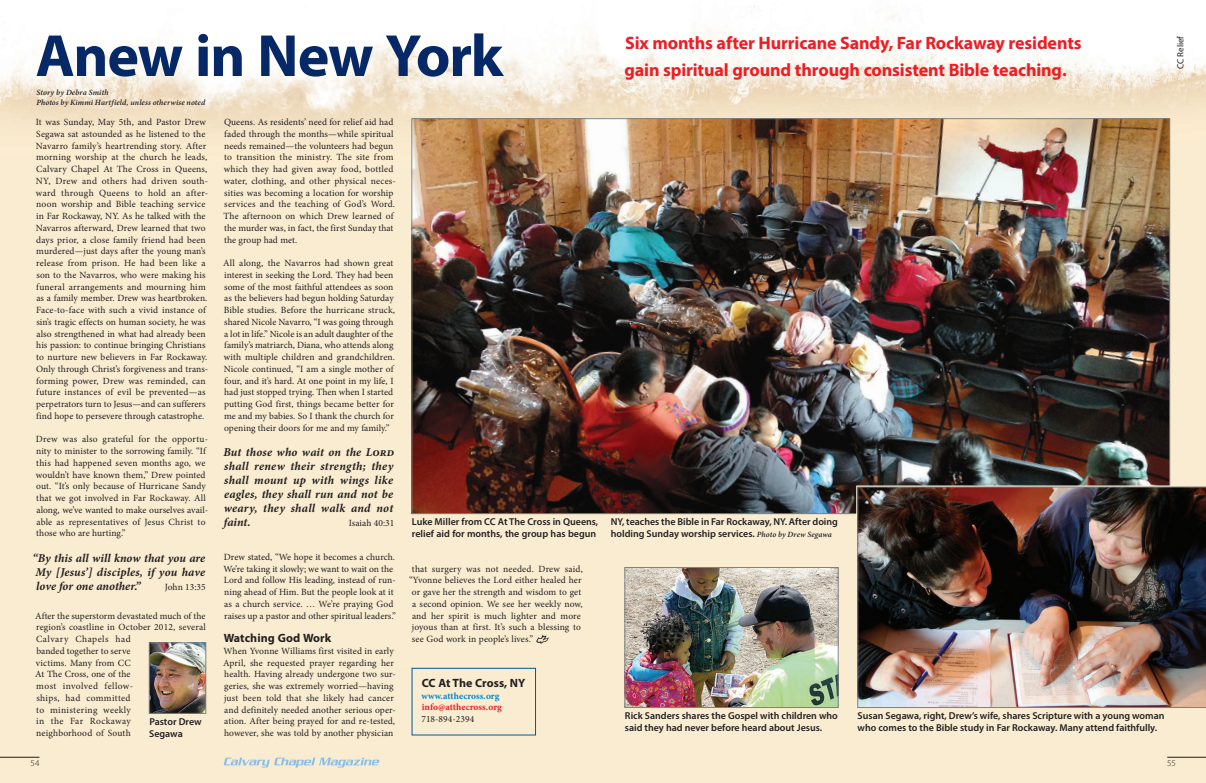
<style>
.page{position:relative;width:1206px;height:783px;background:#fff}
.page>*{position:absolute;margin:0;border:0;box-sizing:border-box;transform-origin:0 0}
.t1{font:700 60px "Myriad Pro";letter-spacing:-.025em;color:#062866}
.t2{font:700 18px/27px "Myriad Pro";letter-spacing:-.005em;color:#ee1d23}
.t3{font:italic 700 12px/14px "Minion Pro";letter-spacing:.01em;color:#231f20;text-align:justify}
.t4{font:700 12px "Myriad Pro";letter-spacing:.005em;color:#231f20}
.t5{font:600 10px/12px "Myriad Pro";color:#231f20}
.t6{font:9.5px/11.8px "Minion Pro";letter-spacing:.01em;color:#231f20}
.t7{font:700 9.5px "Minion Pro";letter-spacing:.005em;color:#ee1d23}
.t8{font:700 9.5px "Minion Pro";letter-spacing:.005em;color:#0089cf}
.t9{font:9px "Myriad Pro";color:#231f20}
.t10{font:300 9px "Myriad Pro";color:#231f20}
.t11{font:italic 600 8px/10px "Minion Pro";letter-spacing:.02em;color:#231f20}
.s1{font-family:"Minion Pro";font-style:italic;font-size:8px}
</style>
<div class="page">
<img style="left:0;top:6px;width:1206px;height:777px">
<svg style="left:536px;top:634px;width:13px;height:10px"></svg>
<img style="left:414px;top:120px;width:754px;height:392px">
<img style="left:627px;top:569px;width:209px;height:137px">
<div style="left:625px;top:567px;width:213px;height:141px;border:1px solid #808285"></div>
<img style="left:151px;top:645px;width:53px;height:67px">
<div style="left:149px;top:643px;width:57px;height:71px;border:1px solid #808285"></div>
<img style="left:857px;top:487px;width:349px;height:221px">
<hr style="left:1167px;top:757px;width:39px;height:1px;background:#231f20">
<hr style="left:0;top:757px;width:39px;height:1px;background:#231f20">
<svg style="left:224px;top:758px;width:155px;height:10px;background:#d2dbd7"></svg>
<div style="left:412px;top:668px;width:124px;height:68px;border:1px solid #015a9d"></div>
<h1 class="t1" style="left:36px;top:17px;width:469px">Anew in New York</h1>
<p class="t11" style="left:36px;top:87px;width:170px">Story by Debra Smith<br>Photos by Kimmi Hartfield, unless otherwise noted</p>
<h2 class="t2" style="left:624px;top:28px;width:459px">Six months after Hurricane Sandy, Far Rockaway residents gain spiritual ground through consistent Bible teaching.</h2>
<p class="t6" style="left:36px;top:116px;width:174px">It was Sunday, May 5th, and Pastor Drew Segawa sat astounded as he listened to the Navarro family’s heartrending story. After morning worship at the church he leads, Calvary Chapel At The Cross in Queens, NY, Drew and others had driven south&shy;ward through Queens to hold an after&shy;noon worship and Bible teaching service in Far Rockaway, NY. As he talked with the Navarros afterward, Drew learned that two days prior, a close family friend had been murdered—just days after the young man’s release from prison. He had been like a son to the Navarros, who were making his funeral arrangements and mourning him as a family member. Drew was heartbroken.<br>Face-to-face with such a vivid instance of sin’s tragic effects on human society, he was also strengthened in what had already been his passion: to continue bringing Christians to nurture new believers in Far Rockaway.<br>Only through Christ’s forgiveness and trans&shy;forming power, Drew was reminded, can future instances of evil be prevented—as perpetrators turn to Jesus—and can sufferers find hope to persevere through catastrophe.</p>
<p class="t6" style="left:36px;top:434px;width:174px">Drew was also grateful for the opportu&shy;nity to minister to the sorrowing family. “If this had happened seven months ago, we wouldn’t have known them,” Drew pointed out. “It’s only because of Hurricane Sandy that we got involved in Far Rockaway. All along, we’ve wanted to make ourselves avail&shy;able as representatives of Jesus Christ to those who are hurting.”</p>
<p class="t3" style="left:33px;top:551px;width:174px">“By this all will know that you are My [Jesus’] disciples, if you have love for one another.”</p>
<p class="t6" style="left:224px;top:116px;width:174px">Queens. As residents’ need for relief aid had faded through the months—while spiritual needs remained—the volunteers had begun to transition the ministry. The site from which they had given away food, bottled water, clothing, and other physical neces&shy;sities was becoming a location for worship services and the teaching of God’s Word.<br>The afternoon on which Drew learned of the murder was, in fact, the first Sunday that the group had met.</p>
<p class="t6" style="left:223px;top:257px;width:173px">All along, the Navarros had shown great interest in seeking the Lord. They had been some of the most faithful attendees as soon as the believers had begun holding Saturday Bible studies. Before the hurricane struck, shared Nicole Navarro, “I was going through a lot in life.” Nicole is an adult daughter of the family’s matriarch, Diana, who attends along with multiple children and grandchildren.<br>Nicole continued, “I am a single mother of four, and it’s hard. At one point in my life, I had just stopped trying. Then when I started putting God first, things became better for me and my babies. So I thank the church for opening their doors for me and my family.”</p>
<p class="t3" style="left:223px;top:445px;width:172px">But those who wait on the Lord shall renew their strength; they shall mount up with wings like eagles, they shall run and not be weary, they shall walk and not faint.</p>
<p class="t5" style="left:412px;top:515px;width:428px">Luke Miller from CC At The Cross in Queens, NY, teaches the Bible in Far Rockaway, NY. After doing relief aid for months, the group has begun</p>
<p class="t6" style="left:349px;top:518px;width:47px">Isaiah 40:31</p>
<p class="t6" style="left:223px;top:551px;width:174px">Drew stated, “We hope it becomes a church.<br>We’re taking it slowly; we want to wait on the Lord and follow His leading, instead of run&shy;ning ahead of Him. But the people look at it as a church service. … We’re praying God raises up a pastor and other spiritual leaders.”</p>
<p class="t4" style="left:224px;top:630px;width:109px">Watching God Work</p>
<p class="t6" style="left:223px;top:645px;width:174px">When Yvonne Williams first visited in early April, she requested prayer regarding her health. Having already undergone two sur&shy;geries, she was extremely worried—having just been told that she likely had cancer and definitely needed another serious oper&shy;ation. After being prayed for and re-tested, however, she was told by another physician</p>
<p class="t5" style="left:611px;top:527px;width:223px">holding Sunday worship services. <span class="s1">Photo by Drew Segawa</span></p>
<p class="t6" style="left:412px;top:563px;width:172px">that surgery was not needed. Drew said,</p>
<p class="t6" style="left:409px;top:575px;width:174px">“Yvonne believes the Lord either healed her</p>
<p class="t6" style="left:412px;top:586px;width:171px">or gave her the strength and wisdom to get</p>
<p class="t6" style="left:412px;top:598px;width:172px">a second opinion. We see her weekly now,</p>
<p class="t6" style="left:412px;top:610px;width:170px">and her spirit is much lighter and more</p>
<p class="t6" style="left:412px;top:622px;width:171px">joyous than at first. It’s such a blessing to</p>
<p class="t6" style="left:412px;top:633px;width:123px">see God work in people’s lives.”</p>
<p class="t6" style="left:165px;top:581px;width:43px">John 13:35</p>
<p class="t6" style="left:35px;top:610px;width:172px">After the superstorm devastated much of the region’s coastline in October 2012, several<br>Calvary Chapels had<br>banded together to serve<br>victims. Many from CC<br>At The Cross, one of the<br>most involved fellow-<br>ships, had committed<br>to ministering weekly<br>in the Far Rockaway<br>neighborhood of South</p>
<p class="t4" style="left:422px;top:675px;width:105px">CC At The Cross, NY</p>
<p class="t8" style="left:422px;top:689px;width:79px">www.atthecross.org</p>
<p class="t7" style="left:422px;top:701px;width:82px">info@atthecross.org</p>
<p class="t6" style="left:421px;top:713px;width:54px">718-894-2394</p>
<p class="t5" style="left:149px;top:715px;width:54px">Pastor Drew<br>Segawa</p>
<p class="t5" style="left:625px;top:709px;width:215px">Rick Sanders shares the Gospel with children who said they had never before heard about Jesus.</p>
<p class="t5" style="left:858px;top:709px;width:308px">Susan Segawa, right, Drew’s wife, shares Scripture with a young woman who comes to the Bible study in Far Rockaway. Many attend faithfully.</p>
<p class="t9" style="left:1175px;top:69px;width:35px;rotate:-90deg">CC Relief</p>
<p class="t10" style="left:31px;top:757px;width:10px">54</p>
<p class="t10" style="left:1167px;top:757px;width:10px">55</p>
</div>
